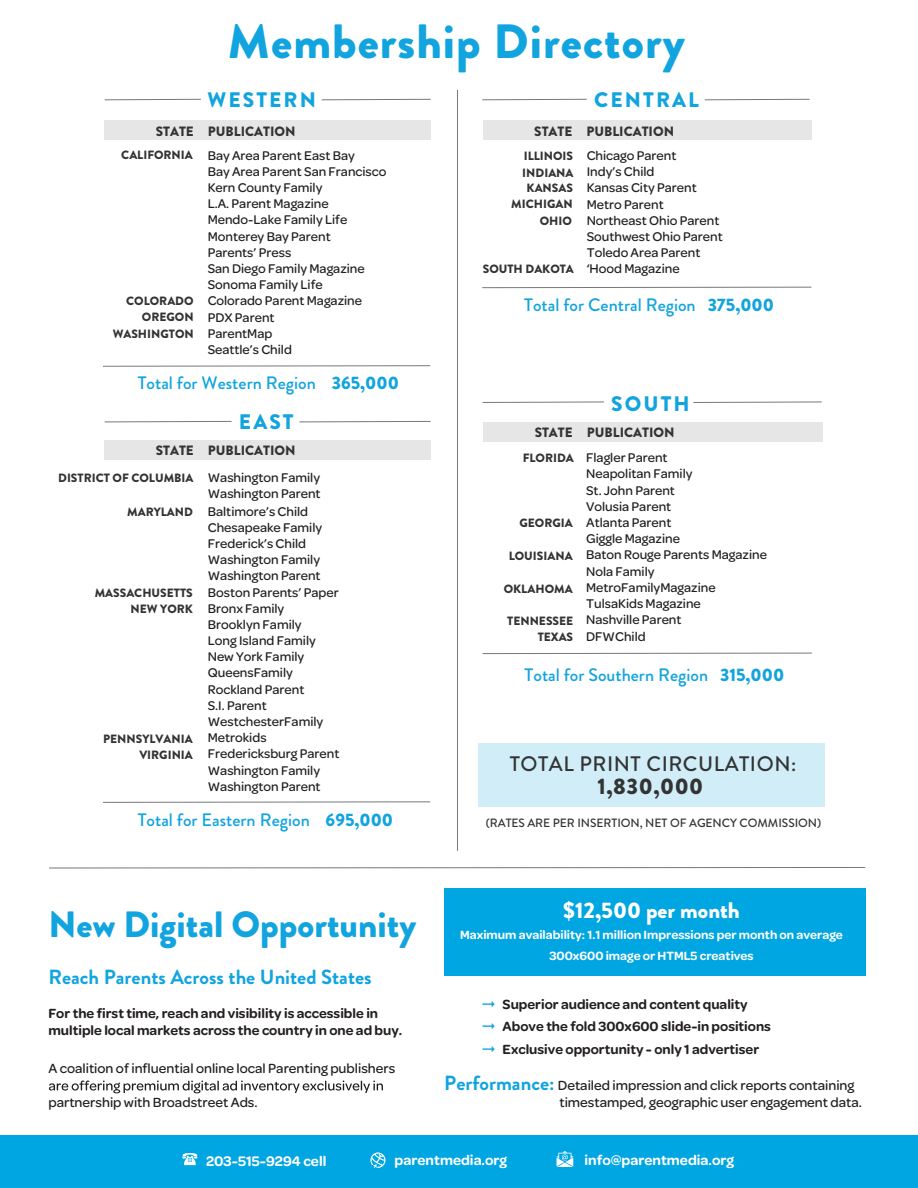
<style>
.page{position:relative;width:918px;height:1188px;background:#fff}
.page>*{position:absolute;margin:0;border:0;box-sizing:border-box;transform-origin:0 0}
.t1{font:900 48px "Brandon Grotesque";letter-spacing:.025em;color:#11a4de}
.t2{font:900 36.45px "Brandon Grotesque";color:#11a4de}
.t3{font:900 22.5px "Brandon Grotesque";color:#fff}
.t4{font:900 22.5px "Brandon Grotesque";letter-spacing:.025em;color:#333}
.t5{font:900 21px "Brandon Grotesque";letter-spacing:.1em;color:#11a4de}
.t6{font:500 21px "Brandon Grotesque";letter-spacing:.025em;color:#333}
.t7{font:700 20.4px "Brandon Grotesque";color:#11a4de}
.t8{font:500 18px "Brandon Grotesque";color:#11a4de}
.t9{font:600 14.85px "Omnes";color:#fff}
.t10{font:600 14.1px/22.8px "Omnes";color:#231f20}
.t11{font:500 14.1px/17.5px "Omnes";color:#231f20}
.t12{font:500 13.5px/16.2px "Omnes";color:#231f20}
.t13{font:900 13.5px "Brandon Grotesque";color:#333}
.t14{font:600 12.75px/20.7px "Omnes";color:#fff;text-align:center}
.t15{font:900 12px/16px "Brandon Grotesque";color:#333;text-align:right}
.t16{font:500 12px "Brandon Grotesque";letter-spacing:-.005em;color:#333}
.s1{font-weight:900}
.s2{font-family:"Brandon Grotesque";font-weight:700;font-size:20.4px;color:#11a4de}
</style>
<div class="page">
<div style="left:444px;top:888px;width:421px;height:88px;background:#00a6e2"></div>
<div style="left:479px;top:743px;width:346px;height:63px;background:#d0edf8"></div>
<div style="left:104px;top:121px;width:327px;height:19px;background:#e6e6e6"></div>
<div style="left:104px;top:440px;width:327px;height:20px;background:#e6e6e6"></div>
<div style="left:483px;top:121px;width:328px;height:19px;background:#e6e6e6"></div>
<svg style="left:103px;top:365px;width:328px;height:2px"></svg>
<svg style="left:103px;top:801px;width:328px;height:2px"></svg>
<svg style="left:482px;top:287px;width:330px;height:1px"></svg>
<svg style="left:482px;top:653px;width:330px;height:1px"></svg>
<svg style="left:49px;top:867px;width:817px;height:1px"></svg>
<svg style="left:482px;top:402px;width:122px;height:1px"></svg>
<svg style="left:482px;top:99px;width:105px;height:1px"></svg>
<svg style="left:104px;top:421px;width:128px;height:1px"></svg>
<svg style="left:104px;top:99px;width:97px;height:1px"></svg>
<svg style="left:299px;top:421px;width:132px;height:1px"></svg>
<svg style="left:321px;top:99px;width:110px;height:1px"></svg>
<svg style="left:704px;top:99px;width:106px;height:1px"></svg>
<svg style="left:693px;top:402px;width:129px;height:1px"></svg>
<div style="left:483px;top:422px;width:340px;height:19px;background:#e6e6e6"></div>
<hr style="left:457px;top:90px;width:1px;height:761px;background:#757779">
<div style="left:0;top:1135px;width:918px;height:53px;background:#00a6e2"></div>
<svg style="left:557px;top:1151px;width:16px;height:16px"></svg>
<svg style="left:370px;top:1152px;width:16px;height:16px"></svg>
<svg style="left:182px;top:1152px;width:15px;height:13px"></svg>
<svg style="left:49px;top:1081px;width:334px;height:12px"></svg>
<h1 class="t1" style="left:228px;top:8px;width:459px">Membership Directory</h1>
<h3 class="t5" style="left:207px;top:84px;width:110px">WESTERN</h3>
<p class="t13" style="left:156px;top:122px;width:141px">STATE PUBLICATION</p>
<p class="t15" style="left:121px;top:147px;width:73px">CALIFORNIA</p>
<p class="t12" style="left:208px;top:146px;width:180px">Bay Area Parent East Bay<br>Bay Area Parent San Francisco<br>Kern County Family<br>L.A. Parent Magazine<br>Mendo-Lake Family Life<br>Monterey Bay Parent<br>Parents’ Press<br>San Diego Family Magazine<br>Sonoma Family Life<br>Colorado Parent Magazine<br>PDX Parent<br>ParentMap<br>Seattle’s Child</p>
<h3 class="t8" style="left:138px;top:371px;width:263px">Total for Western Region <span class="s1">365,000</span></h3>
<p class="t15" style="left:113px;top:293px;width:83px">COLORADO<br>OREGON<br>WASHINGTON</p>
<h3 class="t5" style="left:239px;top:407px;width:56px">EAST</h3>
<p class="t13" style="left:156px;top:441px;width:141px">STATE PUBLICATION</p>
<p class="t15" style="left:58px;top:470px;width:137px">DISTRICT OF COLUMBIA</p>
<p class="t15" style="left:127px;top:504px;width:67px">MARYLAND</p>
<p class="t15" style="left:95px;top:585px;width:99px">MASSACHUSETTS</p>
<p class="t15" style="left:131px;top:601px;width:64px">NEW YORK</p>
<p class="t15" style="left:103px;top:730px;width:91px;line-height:16.8px">PENNSYLVANIA<br>VIRGINIA</p>
<p class="t12" style="left:208px;top:469px;width:114px">Washington Family<br>Washington Parent</p>
<p class="t12" style="left:208px;top:502px;width:116px">Baltimore’s Child<br>Chesapeake Family<br>Frederick’s Child</p>
<p class="t12" style="left:208px;top:583px;width:133px">Boston Parents’ Paper<br>Bronx Family<br>Brooklyn Family<br>Long Island Family<br>New York Family<br>QueensFamily<br>Rockland Parent<br>S.I. Parent<br>WestchesterFamily<br>Metrokids<br>Fredericksburg Parent<br>Washington Family<br>Washington Parent</p>
<p class="t12" style="left:208px;top:551px;width:114px">Washington Family<br>Washington Parent</p>
<h3 class="t8" style="left:138px;top:807px;width:257px">Total for Eastern Region <span class="s1">695,000</span></h3>
<h3 class="t5" style="left:594px;top:85px;width:106px">CENTRAL</h3>
<p class="t13" style="left:534px;top:122px;width:141px">STATE PUBLICATION</p>
<p class="t12" style="left:587px;top:147px;width:138px">Chicago Parent<br>Indy’s Child<br>Kansas City Parent<br>Metro Parent<br>Northeast Ohio Parent<br>Southwest Ohio Parent<br>Toledo Area Parent ‘Hood Magazine</p>
<h3 class="t8" style="left:524px;top:292px;width:251px">Total for Central Region <span class="s1">375,000</span></h3>
<p class="t15" style="left:511px;top:148px;width:64px">ILLINOIS<br>INDIANA<br>KANSAS<br>MICHIGAN</p>
<p class="t15" style="left:540px;top:213px;width:34px">OHIO</p>
<p class="t15" style="left:483px;top:261px;width:93px">SOUTH DAKOTA</p>
<h3 class="t5" style="left:611px;top:389px;width:80px">SOUTH</h3>
<p class="t13" style="left:535px;top:423px;width:141px">STATE PUBLICATION</p>
<p class="t15" style="left:523px;top:450px;width:53px">FLORIDA</p>
<p class="t15" style="left:520px;top:514px;width:55px">GEORGIA</p>
<p class="t15" style="left:509px;top:548px;width:65px">LOUISIANA</p>
<p class="t15" style="left:504px;top:580px;width:70px">OKLAHOMA</p>
<p class="t15" style="left:507px;top:613px;width:67px">TENNESSEE<br>TEXAS</p>
<p class="t12" style="left:586px;top:449px;width:108px">Flagler Parent<br>Neapolitan Family<br>St. John Parent<br>Volusia Parent<br>Atlanta Parent</p>
<p class="t12" style="left:586px;top:546px;width:182px">Baton Rouge Parents Magazine<br>Nola Family<br>MetroFamilyMagazine<br>TulsaKids Magazine<br>Nashville Parent<br>DFWChild</p>
<p class="t12" style="left:586px;top:530px;width:95px">Giggle Magazine</p>
<h3 class="t8" style="left:525px;top:663px;width:261px">Total for Southern Region <span class="s1">315,000</span></h3>
<h3 class="t6" style="left:510px;top:750px;width:288px">TOTAL PRINT CIRCULATION:</h3>
<h3 class="t4" style="left:598px;top:770px;width:107px">1,830,000</h3>
<p class="t16" style="left:486px;top:815px;width:337px">(RATES ARE PER INSERTION, NET OF AGENCY COMMISSION)</p>
<h3 class="t3" style="left:563px;top:895px;width:178px">$12,500 per month</h3>
<p class="t14" style="left:460px;top:924px;width:384px">Maximum availability: 1.1 million Impressions per month on average<br>300x600 image or HTML5 creatives</p>
<h2 class="t2" style="left:48px;top:899px;width:369px">New Digital Opportunity</h2>
<h3 class="t7" style="left:48px;top:963px;width:325px">Reach Parents Across the United States</h3>
<p class="t10" style="left:48px;top:1003px;width:355px;line-height:17.5px">For the first time, reach and visibility is accessible in multiple local markets across the country in one ad buy.</p>
<p class="t10" style="left:503px;top:992px;width:270px">Superior audience and content quality<br>Above the fold 300x600 slide-in positions<br>Exclusive opportunity - only 1 advertiser</p>
<p class="t11" style="left:559px;top:1075px;width:304px;text-indent:-115px"><span class="s2">Performance:</span> Detailed impression and click reports containing timestamped, geographic user engagement data.</p>
<p class="t11" style="left:48px;top:1059px;width:348px">A coalition of influential online local Parenting publishers</p>
<p class="t11" style="left:48px;top:1093px;width:211px">partnership with Broadstreet Ads.</p>
<p class="t9" style="left:206px;top:1150px;width:122px">203-515-9294 cell</p>
<p class="t9" style="left:395px;top:1150px;width:114px">parentmedia.org</p>
<p class="t9" style="left:585px;top:1150px;width:151px">info@parentmedia.org</p>
</div>
